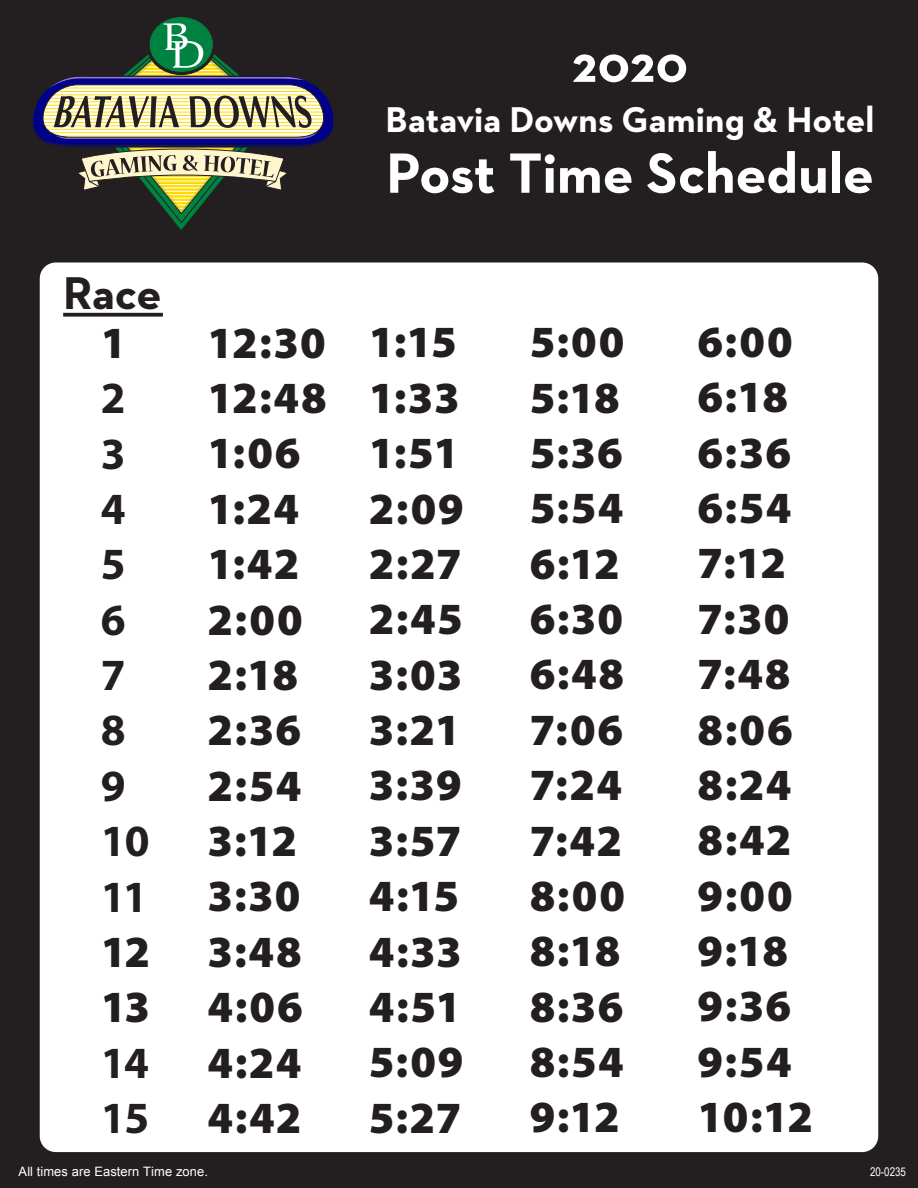
<style>
.page{position:relative;width:918px;height:1188px;background:#231f20}
.page>*{position:absolute;margin:0;border:0;box-sizing:border-box;transform-origin:0 0}
.t1{font:700 57.75px "Neutraface 2 Text";color:#fff}
.t2{font:700 51.75px "Neutraface 2 Text";color:#fff}
.t3{font:700 46.8px "Neutraface 2 Text";color:#231f20}
.t4{font:900 44.7px/55.3px "Myriad Pro";letter-spacing:.025em;color:#231f20}
.t5{font:700 44.7px/55.3px "Myriad Pro";letter-spacing:-.03em;color:#231f20}
.t6{font:700 36.45px "Neutraface 2 Text";color:#fff}
.t7{font:12.9px "Arial";letter-spacing:.01em;color:#fff}
.t8{font:12px "Arial Narrow";color:#fff}
</style>
<div class="page">
<div style="left:40px;top:263px;width:838px;height:889px;background:#fff;border-radius:16px"></div>
<svg style="left:63px;top:313px;width:100px;height:4px"></svg>
<div style="left:149px;top:17px;width:64px;height:55px;background:#008240;border-radius:50%"></div>
<svg style="left:33px;top:23px;width:301px;height:207px"></svg>
<p class="t3" style="left:63px;top:263px;width:100px">Race</p>
<p class="t4" style="left:101px;top:313px;width:27px">1</p>
<p class="t5" style="left:101px;top:369px;width:51px">2<br>3<br>4<br>5<br>6<br>7<br>8<br>9<br>10<br>11</p>
<p class="t4" style="left:101px;top:922px;width:51px">12<br>13</p>
<p class="t5" style="left:101px;top:1034px;width:50px">14<br>15</p>
<p class="t2" style="left:572px;top:31px;width:117px">2020</p>
<p class="t6" style="left:386px;top:96px;width:490px">Batavia Downs Gaming &amp; Hotel</p>
<p class="t1" style="left:386px;top:136px;width:489px">Post Time Schedule</p>
<p class="t4" style="left:208px;top:313px;width:121px">12:30<br>12:48<br>1:06<br>1:24<br>1:42<br>2:00<br>2:18<br>2:36<br>2:54<br>3:12<br>3:30<br>3:48<br>4:06<br>4:24<br>4:42</p>
<p class="t4" style="left:369px;top:313px;width:97px">1:15<br>1:33<br>1:51<br>2:09<br>2:27<br>2:45<br>3:03<br>3:21<br>3:39<br>3:57<br>4:15<br>4:33<br>4:51<br>5:09<br>5:27</p>
<p class="t4" style="left:530px;top:313px;width:97px">5:00<br>5:18<br>5:36<br>5:54<br>6:12<br>6:30<br>6:48<br>7:06<br>7:24<br>7:42<br>8:00<br>8:18<br>8:36<br>8:54<br>9:12</p>
<p class="t4" style="left:698px;top:312px;width:117px">6:00<br>6:18<br>6:36<br>6:54<br>7:12<br>7:30<br>7:48<br>8:06<br>8:24<br>8:42<br>9:00<br>9:18<br>9:36<br>9:54<br>10:12</p>
<p class="t7" style="left:19px;top:1163px;width:191px">All times are Eastern Time zone.</p>
<p class="t8" style="left:870px;top:1163px;width:38px">20-0235</p>
</div>
